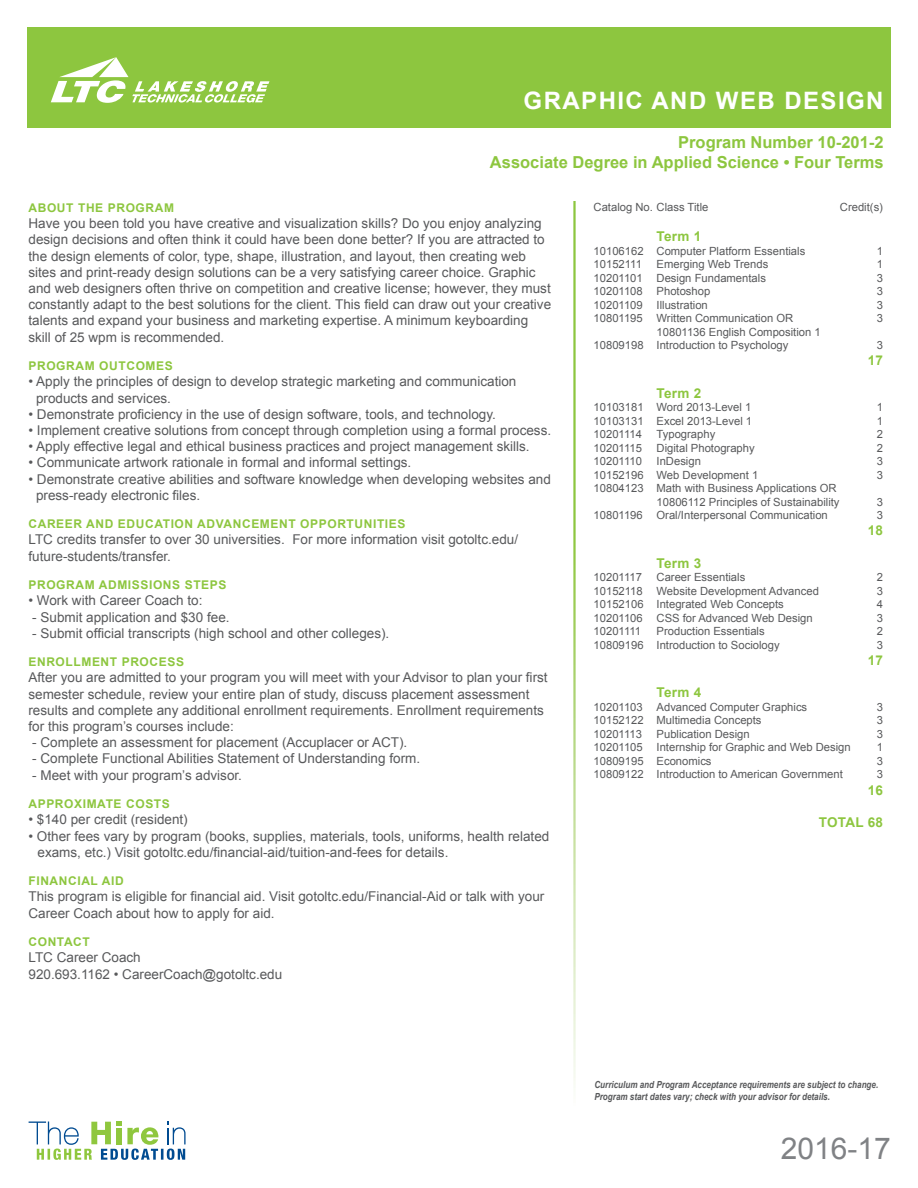
<style>
.page{position:relative;width:918px;height:1188px;background:#fff}
.page>*{position:absolute;margin:0;border:0;box-sizing:border-box;transform-origin:0 0}
.t1{font:30px "Arial";color:#808285}
.t2{font:700 24px "Arial";letter-spacing:.06em;color:#fff}
.t3{font:700 16.5px/19.8px "Arial";color:#8dc63f;text-align:right}
.t4{font:13.5px/16.2px "Arial";color:#58595b}
.t5{font:700 13.5px "Arial";letter-spacing:.02em;color:#8dc63f}
.t6{font:700 12px "Arial";letter-spacing:.05em;color:#8dc63f}
.t7{font:11.25px/13.5px "Arial";color:#58595b}
.t8{font:italic 700 9.75px/11.7px "Arial";color:#58595b;scale:.83 1}
</style>
<div class="page">
<div style="left:27px;top:27px;width:864px;height:100px;background:#8dc63f"></div>
<svg style="left:51px;top:57px;width:218px;height:46px"></svg>
<svg style="left:29px;top:1122px;width:157px;height:38px"></svg>
<h2 class="t2" style="left:524px;top:84px;width:358px">GRAPHIC AND WEB DESIGN</h2>
<p class="t3" style="left:490px;top:133px;width:395px">PROGRAM NUMBER 10-201-2<br>ASSOCIATE DEGREE IN APPLIED SCIENCE • FOUR TERMS</p>
<p class="t6" style="left:28px;top:200px;width:147px">ABOUT THE PROGRAM</p>
<p class="t4" style="left:28px;top:216px;width:524px">Have you been told you have creative and visualization skills? Do you enjoy analyzing design decisions and often think it could have been done better? If you are attracted to the design elements of color, type, shape, illustration, and layout, then creating web sites and print-ready design solutions can be a very satisfying career choice. Graphic and web designers often thrive on competition and creative license; however, they must constantly adapt to the best solutions for the client. This field can draw out your creative talents and expand your business and marketing expertise. A minimum keyboarding skill of 25 wpm is recommended.</p>
<p class="t6" style="left:28px;top:358px;width:146px">PROGRAM OUTCOMES</p>
<p class="t4" style="left:36px;top:374px;width:482px;text-indent:-8px">• Apply the principles of design to develop strategic marketing and communication products and services.</p>
<p class="t4" style="left:28px;top:406px;width:469px">• Demonstrate proficiency in the use of design software, tools, and technology.</p>
<p class="t4" style="left:28px;top:422px;width:524px">• Implement creative solutions from concept through completion using a formal process.</p>
<p class="t4" style="left:28px;top:438px;width:503px">• Apply effective legal and ethical business practices and project management skills.</p>
<p class="t4" style="left:28px;top:455px;width:384px">• Communicate artwork rationale in formal and informal settings.</p>
<p class="t4" style="left:36px;top:471px;width:516px;text-indent:-8px">• Demonstrate creative abilities and software knowledge when developing websites and press-ready electronic files.</p>
<p class="t6" style="left:28px;top:516px;width:20px">CAREER</p>
<p class="t6" style="left:86px;top:516px;width:59px">AND EDUCAT</p>
<p class="t6" style="left:171px;top:516px;width:82px">IO N ADVANCEME</p>
<p class="t6" style="left:279px;top:516px;width:41px">NT OPPORTU</p>
<p class="t6" style="left:364px;top:516px;width:34px">NITIES</p>
<p class="t4" style="left:28px;top:532px;width:491px">LTC credits transfer to over 30 universities. For more information visit gotoltc.edu/ future-students/transfer.</p>
<p class="t6" style="left:28px;top:577px;width:200px">PROGRAM ADMISSIONS STEPS</p>
<p class="t4" style="left:28px;top:593px;width:176px">• Work with Career Coach to:</p>
<p class="t4" style="left:32px;top:609px;width:199px">- Submit application and $30 fee.</p>
<p class="t4" style="left:32px;top:625px;width:359px">- Submit official transcripts (high school and other colleges).</p>
<p class="t6" style="left:28px;top:654px;width:103px">ENROLLMENT PROCESS</p>
<p class="t4" style="left:28px;top:670px;width:521px">After you are admitted to your program you will meet with your Advisor to plan your first semester schedule, review your entire plan of study, discuss placement assessment results and complete any additional enrollment requirements. Enrollment requirements for this program’s courses include:</p>
<p class="t4" style="left:32px;top:735px;width:377px">- Complete an assessment for placement (Accuplacer or ACT).</p>
<p class="t4" style="left:32px;top:751px;width:389px">- Complete Functional Abilities Statement of Understanding form.</p>
<p class="t4" style="left:32px;top:767px;width:211px">- Meet with your program’s advisor.</p>
<p class="t6" style="left:28px;top:796px;width:19px">APPRO</p>
<p class="t6" style="left:74px;top:796px;width:22px">XIMATE</p>
<p class="t6" style="left:126px;top:796px;width:19px">COSTS</p>
<p class="t4" style="left:28px;top:812px;width:161px">• $140 per credit (resident)</p>
<p class="t4" style="left:38px;top:828px;width:513px;text-indent:-9px">• Other fees vary by program (books, supplies, materials, tools, uniforms, health related exams, etc.) Visit gotoltc.edu/financial-aid/tuition-and-fees for details.</p>
<p class="t6" style="left:28px;top:873px;width:97px">FINANCIAL AID</p>
<p class="t4" style="left:28px;top:889px;width:517px">This program is eligible for financial aid. Visit gotoltc.edu/Financial-Aid or talk with your<br>Career Coach about how to apply for aid.</p>
<p class="t6" style="left:28px;top:934px;width:63px">CONTACT</p>
<p class="t4" style="left:28px;top:950px;width:255px">LTC Career Coach<br>920.693.1162 • CareerCoach@gotoltc.edu</p>
<p class="t7" style="left:594px;top:201px;width:116px">Catalog No. Class Title</p>
<p class="t7" style="left:840px;top:201px;width:45px">Credit(s)</p>
<p class="t5" style="left:657px;top:227px;width:46px">TERM 1</p>
<p class="t7" style="left:594px;top:244px;width:213px">10106162 Computer Platform Essentials</p>
<p class="t7" style="left:877px;top:244px;width:8px">1</p>
<p class="t7" style="left:594px;top:258px;width:50px">10152111</p>
<p class="t7" style="left:657px;top:258px;width:113px">Emerging Web Trends</p>
<p class="t7" style="left:877px;top:258px;width:8px">1</p>
<p class="t7" style="left:594px;top:271px;width:174px">10201101 Design Fundamentals</p>
<p class="t7" style="left:877px;top:271px;width:8px">3</p>
<p class="t7" style="left:594px;top:285px;width:118px">10201108 Photoshop</p>
<p class="t7" style="left:877px;top:285px;width:8px">3</p>
<p class="t7" style="left:594px;top:298px;width:116px">10201109 Illustration</p>
<p class="t7" style="left:877px;top:298px;width:8px">3</p>
<p class="t7" style="left:594px;top:312px;width:201px">10801195 Written Communication OR</p>
<p class="t7" style="left:877px;top:312px;width:8px">3</p>
<p class="t7" style="left:594px;top:325px;width:229px;text-indent:63px">10801136 English Composition 1<br>10809198 Introduction to Psychology</p>
<p class="t7" style="left:877px;top:339px;width:8px">3</p>
<p class="t5" style="left:868px;top:352px;width:17px">17</p>
<p class="t5" style="left:657px;top:384px;width:46px">TERM 2</p>
<p class="t7" style="left:594px;top:401px;width:159px">10103181 Word 2013-Level 1</p>
<p class="t7" style="left:877px;top:401px;width:8px">1</p>
<p class="t7" style="left:594px;top:414px;width:160px">10103131 Excel 2013-Level 1</p>
<p class="t7" style="left:877px;top:414px;width:8px">1</p>
<p class="t7" style="left:594px;top:428px;width:50px">10201114</p>
<p class="t7" style="left:657px;top:428px;width:60px">Typography</p>
<p class="t7" style="left:877px;top:428px;width:8px">2</p>
<p class="t7" style="left:594px;top:441px;width:50px">10201115</p>
<p class="t7" style="left:657px;top:441px;width:100px">Digital Photography</p>
<p class="t7" style="left:877px;top:441px;width:8px">2</p>
<p class="t7" style="left:594px;top:455px;width:50px">10201110</p>
<p class="t7" style="left:657px;top:455px;width:46px">InDesign</p>
<p class="t7" style="left:877px;top:455px;width:8px">3</p>
<p class="t7" style="left:594px;top:468px;width:166px">10152196 Web Development 1</p>
<p class="t7" style="left:877px;top:468px;width:8px">3</p>
<p class="t7" style="left:594px;top:482px;width:248px;text-align:right">10804123 Math with Business Applications OR<br>10806112 Principles of Sustainability</p>
<p class="t7" style="left:877px;top:495px;width:8px">3</p>
<p class="t7" style="left:594px;top:509px;width:236px">10801196 Oral/Interpersonal Communication</p>
<p class="t7" style="left:877px;top:509px;width:8px">3</p>
<p class="t5" style="left:868px;top:522px;width:17px">18</p>
<p class="t5" style="left:657px;top:554px;width:46px">TERM 3</p>
<p class="t7" style="left:594px;top:571px;width:50px">10201117</p>
<p class="t7" style="left:657px;top:571px;width:90px">Career Essentials</p>
<p class="t7" style="left:877px;top:571px;width:8px">2</p>
<p class="t7" style="left:594px;top:584px;width:227px">10152118 Website Development Advanced</p>
<p class="t7" style="left:877px;top:584px;width:8px">3</p>
<p class="t7" style="left:594px;top:598px;width:192px">10152106 Integrated Web Concepts</p>
<p class="t7" style="left:877px;top:598px;width:8px">4</p>
<p class="t7" style="left:594px;top:611px;width:221px">10201106 CSS for Advanced Web Design</p>
<p class="t7" style="left:877px;top:611px;width:8px">3</p>
<p class="t7" style="left:594px;top:625px;width:49px">10201111</p>
<p class="t7" style="left:657px;top:625px;width:110px">Production Essentials</p>
<p class="t7" style="left:877px;top:625px;width:8px">2</p>
<p class="t7" style="left:594px;top:638px;width:188px">10809196 Introduction to Sociology</p>
<p class="t7" style="left:877px;top:638px;width:8px">3</p>
<p class="t5" style="left:868px;top:651px;width:17px">17</p>
<p class="t5" style="left:657px;top:684px;width:46px">TERM 4</p>
<p class="t7" style="left:594px;top:700px;width:215px">10201103 Advanced Computer Graphics</p>
<p class="t7" style="left:877px;top:700px;width:8px">3</p>
<p class="t7" style="left:594px;top:714px;width:170px">10152122 Multimedia Concepts</p>
<p class="t7" style="left:877px;top:714px;width:8px">3</p>
<p class="t7" style="left:594px;top:727px;width:50px">10201113</p>
<p class="t7" style="left:657px;top:727px;width:95px">Publication Design</p>
<p class="t7" style="left:877px;top:727px;width:8px">3</p>
<p class="t7" style="left:594px;top:741px;width:259px">10201105 Internship for Graphic and Web Design</p>
<p class="t7" style="left:877px;top:741px;width:8px">1</p>
<p class="t7" style="left:594px;top:754px;width:120px">10809195 Economics</p>
<p class="t7" style="left:877px;top:754px;width:8px">3</p>
<p class="t7" style="left:594px;top:768px;width:251px">10809122 Introduction to American Government</p>
<p class="t7" style="left:877px;top:768px;width:8px">3</p>
<p class="t5" style="left:868px;top:781px;width:17px">16</p>
<p class="t5" style="left:819px;top:813px;width:66px">TOTAL 68</p>
<p class="t8" style="left:594px;top:1079px;width:344px">Curriculum and Program Acceptance requirements are subject to change.<br>Program start dates vary; check with your advisor for details.</p>
<h1 class="t1" style="left:781px;top:1129px;width:112px">2016-17</h1>
</div>
